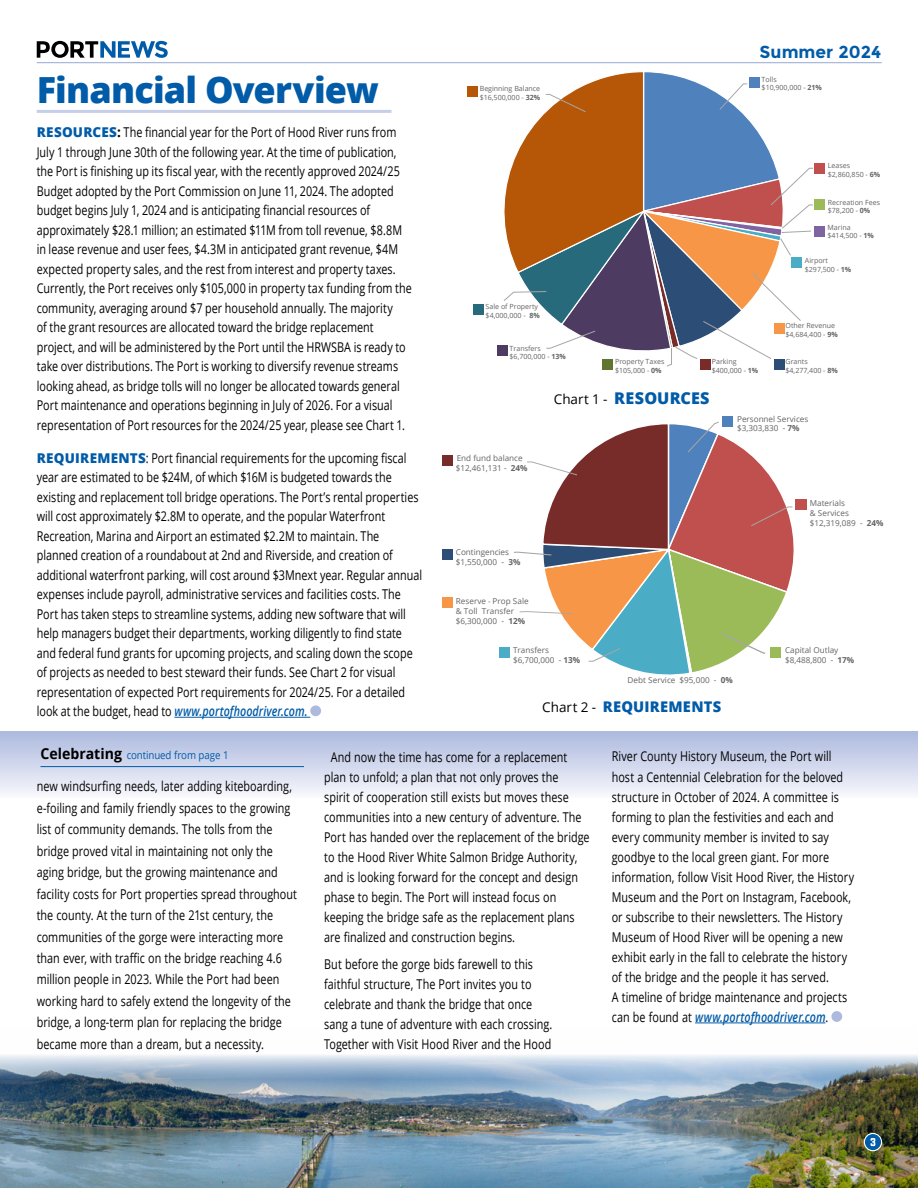
<style>
.page{position:relative;width:918px;height:1188px;background:#fff}
.page>*{position:absolute;margin:0;border:0;box-sizing:border-box;transform-origin:0 0}
.t1{font:800 36px "Open Sans";letter-spacing:-.02em;color:#005ba8}
.t2{font:700 17.25px "Montserrat";color:#005ba8}
.t3{font:800 16.2px "Open Sans";letter-spacing:.01em;color:#005ba8}
.t4{font:800 14.7px "Open Sans";letter-spacing:.015em;color:#005ba8}
.t5{font:13.5px/19.5px "Open Sans";color:#000;scale:.8 1}
.t6{font:10.8px "Open Sans";letter-spacing:-.01em;color:#005ba8;scale:.9 1}
.t7{font:8.1px/9.9px "Open Sans";color:#636466}
.t8{font:7.05px/8.6px "Open Sans";color:#636466}
.s1{font-weight:800;color:#005ba8}
.s2{font-weight:700}
.s3{font-weight:600;font-style:italic;color:#005ba8}
.s4{font-weight:400;font-size:13.5px;color:#000}
.s5{font-family:"Calibri"}
.s6{font-weight:700;font-size:14.85px;color:#000}
</style>
<div class="page">
<svg style="left:513px;top:421px;width:294px;height:254px"></svg>
<div style="left:722px;top:416px;width:11px;height:11px;background:#4f81bd"></div>
<div style="left:796px;top:500px;width:11px;height:10px;background:#c0504d"></div>
<div style="left:770px;top:648px;width:11px;height:10px;background:#9bbb59"></div>
<div style="left:410px;top:726px;width:6px;height:7px;border:1px solid #fff"></div>
<div style="left:442px;top:597px;width:11px;height:11px;background:#f79646"></div>
<div style="left:540px;top:726px;width:7px;height:7px;border:1px solid #fff"></div>
<div style="left:442px;top:549px;width:11px;height:11px;background:#2c4d75"></div>
<div style="left:671px;top:726px;width:6px;height:7px;border:1px solid #fff"></div>
<div style="left:442px;top:456px;width:10px;height:10px;background:#772c2a"></div>
<div style="left:801px;top:726px;width:6px;height:7px;border:1px solid #fff"></div>
<div style="left:499px;top:647px;width:11px;height:11px;background:#4bacc6"></div>
<div style="left:0;top:732px;width:918px;height:67px;background:linear-gradient(to bottom,#adb9de,#faf9fd)"></div>
<img style="left:0;top:1055px;width:918px;height:133px">
<svg style="left:484px;top:63px;width:330px;height:304px"></svg>
<div style="left:750px;top:77px;width:10px;height:10px;background:#4f81bd"></div>
<div style="left:603px;top:359px;width:10px;height:10px;background:#5f7530"></div>
<div style="left:700px;top:359px;width:10px;height:10px;background:#772c2a"></div>
<div style="left:774px;top:359px;width:10px;height:10px;background:#2c4d75"></div>
<div style="left:774px;top:323px;width:10px;height:10px;background:#f79646"></div>
<div style="left:792px;top:258px;width:10px;height:10px;background:#4bacc6"></div>
<div style="left:815px;top:226px;width:10px;height:10px;background:#8064a2"></div>
<div style="left:815px;top:200px;width:10px;height:10px;background:#9bbb59"></div>
<div style="left:467px;top:86px;width:10px;height:10px;background:#b65708"></div>
<div style="left:473px;top:305px;width:11px;height:10px;background:#276a7c"></div>
<div style="left:497px;top:346px;width:10px;height:10px;background:#4d3b62"></div>
<div style="left:815px;top:163px;width:10px;height:10px;background:#c0504d"></div>
<hr style="left:37px;top:110px;width:355px;height:3px;background:#c6cee8">
<hr style="left:174px;top:717px;width:136px;height:1px;background:#005ba8">
<div style="left:310px;top:705px;width:11px;height:11px;background:#adbade;border-radius:50%"></div>
<hr style="left:37px;top:62px;width:845px;height:1px;background:#96a8d5">
<svg style="left:37px;top:41px;width:131px;height:17px"></svg>
<hr style="left:40px;top:766px;width:264px;height:1px;background:#005ba8">
<hr style="left:695px;top:1023px;width:130px;height:1px;background:#005ba8">
<div style="left:831px;top:1011px;width:11px;height:11px;background:#adbade;border-radius:50%"></div>
<svg style="left:864px;top:1133px;width:18px;height:18px"></svg>
<svg style="left:865px;top:1134px;width:16px;height:16px"></svg>
<h1 class="t1" style="left:37px;top:69px;width:344px">Financial Overview</h1>
<p class="t5" style="left:37px;top:122px;width:470px"><span class="s1">RESOURCES</span><span class="s2">:</span> The financial year for the Port of Hood River runs from July 1 through June 30th of the following year. At the time of publication, the Port is finishing up its fiscal year, with the recently approved 2024/25<br>Budget adopted by the Port Commission on June 11, 2024. The adopted budget begins July 1, 2024 and is anticipating financial resources of approximately $28.1 million; an estimated $11M from toll revenue, $8.8M in lease revenue and user fees, $4.3M in anticipated grant revenue, $4M expected property sales, and the rest from interest and property taxes.<br>Currently, the Port receives only $105,000 in property tax funding from the community, averaging around $7 per household annually. The majority<br>of the grant resources are allocated toward the bridge replacement project, and will be administered by the Port until the HRWSBA is ready to take over distributions. The Port is working to diversify revenue streams looking ahead, as bridge tolls will no longer be allocated towards general Port maintenance and operations beginning in July of 2026. For a visual representation of Port resources for the 2024/25 year, please see Chart 1.</p>
<p class="t5" style="left:37px;top:448px;width:483px"><span class="s1">REQUIREMENTS</span>: Port financial requirements for the upcoming fiscal year are estimated to be $24M, of which $16M is budgeted towards the existing and replacement toll bridge operations. The Port’s rental properties will cost approximately $2.8M to operate, and the popular Waterfront Recreation, Marina and Airport an estimated $2.2M to maintain. The planned creation of a roundabout at 2nd and Riverside, and creation of additional waterfront parking, will cost around $3Mnext year. Regular annual expenses include payroll, administrative services and facilities costs. The Port has taken steps to streamline systems, adding new software that will help managers budget their departments, working diligently to find state and federal fund grants for upcoming projects, and scaling down the scope of projects as needed to best steward their funds. See Chart 2 for visual representation of expected Port requirements for 2024/25. For a detailed look at the budget, head to <span class="s3">www.portofhoodriver.com.</span></p>
<p class="t2" style="left:760px;top:42px;width:123px">Summer 2024</p>
<p class="t8" style="left:762px;top:75px;width:17px">Tolls</p>
<p class="t8" style="left:480px;top:84px;width:62px">Beginning Balance</p>
<p class="t8" style="left:762px;top:83px;width:62px">$10,900,000 - <span class="s2">21%</span></p>
<p class="t8" style="left:480px;top:93px;width:62px">$16,500,000 - <span class="s2">32%</span></p>
<p class="t8" style="left:828px;top:161px;width:54px">Leases $2,860,850 - <span class="s2">6%</span></p>
<p class="t8" style="left:828px;top:198px;width:54px">Recreation Fees $78,200 - <span class="s2">0%</span></p>
<p class="t8" style="left:828px;top:223px;width:48px">Marina $414,500 - <span class="s2">1%</span></p>
<p class="t8" style="left:486px;top:302px;width:56px">Sale of Property $4,000,000 - <span class="s2">8%</span></p>
<p class="t8" style="left:510px;top:344px;width:58px">Transfers $6,700,000 - <span class="s2">13%</span></p>
<p class="t8" style="left:805px;top:256px;width:48px">Airport $297,500 - <span class="s2">1%</span></p>
<p class="t8" style="left:786px;top:321px;width:54px">Other Revenue $4,684,400 - <span class="s2">9%</span></p>
<p class="t8" style="left:615px;top:357px;width:51px">Property Taxes $105,000 - <span class="s2">0%</span></p>
<p class="t8" style="left:712px;top:357px;width:48px">Parking $400,000 - <span class="s2">1%</span></p>
<p class="t8" style="left:786px;top:357px;width:54px">Grants $4,277,400 - <span class="s2">8%</span></p>
<p class="t7" style="left:456px;top:453px;width:73px">End fund balance $12,461,131 - <span class="s2">24%</span></p>
<p class="t3" style="left:554px;top:389px;width:157px"><span class="s4">Chart 1 -</span> RESOURCES</p>
<p class="t7" style="left:456px;top:547px;width:66px">Contingencies $1,550,000 - <span class="s2">3%</span></p>
<p class="t7" style="left:456px;top:596px;width:74px">Reserve <span class="s5">‐</span> Prop Sale &amp; Toll Transfer $6,300,000 - <span class="s2">12%</span></p>
<p class="t7" style="left:513px;top:645px;width:69px">Transfers $6,700,000 - <span class="s2">13%</span></p>
<p class="t7" style="left:737px;top:413px;width:73px">Personnel Services $3,303,830 - <span class="s2">7%</span></p>
<p class="t7" style="left:810px;top:498px;width:75px">Materials<br>&amp; Services $12,319,089 - <span class="s2">24%</span></p>
<p class="t7" style="left:785px;top:645px;width:71px">Capital Outlay $8,488,800 - <span class="s2">17%</span></p>
<p class="t7" style="left:628px;top:675px;width:107px">Debt Service $95,000 - <span class="s2">0%</span></p>
<p class="t4" style="left:542px;top:698px;width:181px"><span class="s4">Chart 2 -</span> REQUIREMENTS</p>
<p class="t6" style="left:40px;top:748px;width:211px"><span class="s6">Celebrating</span> continued from page 1</p>
<p class="t5" style="left:37px;top:775px;width:327px;line-height:21.5px">new windsurfing needs, later adding kiteboarding, e-foiling and family friendly spaces to the growing list of community demands. The tolls from the bridge proved vital in maintaining not only the aging bridge, but the growing maintenance and facility costs for Port properties spread throughout the county. At the turn of the 21st century, the communities of the gorge were interacting more than ever, with traffic on the bridge reaching 4.6 million people in 2023. While the Port had been working hard to safely extend the longevity of the bridge, a long-term plan for replacing the bridge became more than a dream, but a necessity.</p>
<p class="t5" style="left:324px;top:746px;width:333px;line-height:20.1px;text-indent:7px">And now the time has come for a replacement plan to unfold; a plan that not only proves the<br>spirit of cooperation still exists but moves these communities into a new century of adventure. The Port has handed over the replacement of the bridge to the Hood River White Salmon Bridge Authority, and is looking forward for the concept and design phase to begin. The Port will instead focus on keeping the bridge safe as the replacement plans are finalized and construction begins.</p>
<p class="t5" style="left:324px;top:953px;width:286px;line-height:20.1px">But before the gorge bids farewell to this faithful structure, The Port invites you to celebrate and thank the bridge that once sang a tune of adventure with each crossing.<br>Together with Visit Hood River and the Hood</p>
<p class="t5" style="left:612px;top:746px;width:305px;line-height:20.1px">River County History Museum, the Port will host a Centennial Celebration for the beloved structure in October of 2024. A committee is forming to plan the festivities and each and every community member is invited to say goodbye to the local green giant. For more information, follow Visit Hood River, the History Museum and the Port on Instagram, Facebook, or subscribe to their newsletters. The History Museum of Hood River will be opening a new exhibit early in the fall to celebrate the history of the bridge and the people it has served.<br>A timeline of bridge maintenance and projects can be found at <span class="s3">www.portofhoodriver.com</span>.</p>
</div>
